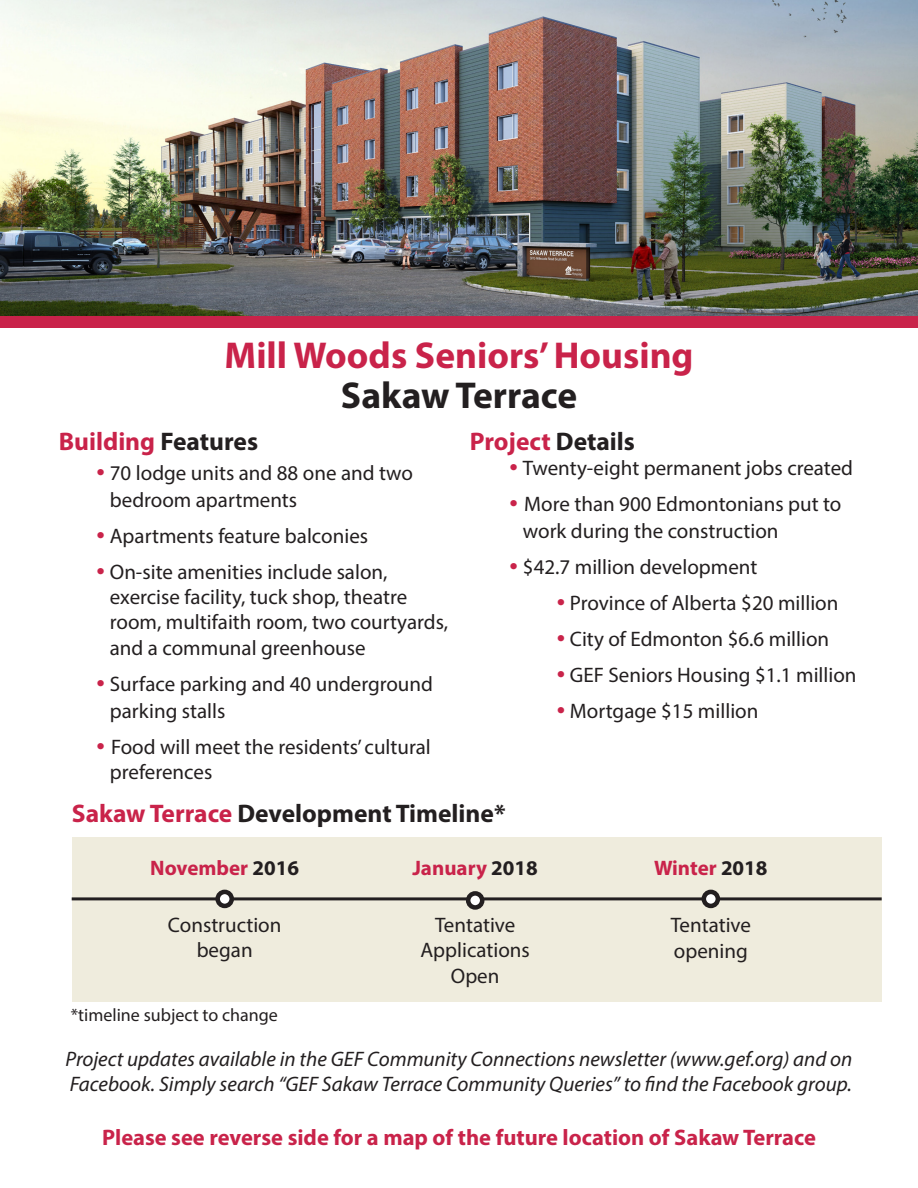
<style>
.page{position:relative;width:918px;height:1188px;background:#fff}
.page>*{position:absolute;margin:0;border:0;box-sizing:border-box;transform-origin:0 0}
.t1{font:700 37.5px "Myriad Pro";color:#c9234a}
.t2{font:700 37.5px "Myriad Pro";color:#231f20}
.t3{font:700 25.5px "Myriad Pro";color:#231f20}
.t4{font:700 25.5px "Myriad Pro";color:#c9234a}
.t5{font:700 22.5px "Myriad Pro";color:#c9234a}
.t6{font:21px/25.2px "Myriad Pro";color:#231f20}
.t7{font:italic 21px "Myriad Pro";color:#231f20}
.t8{font:700 21px "Myriad Pro";color:#c9234a}
.t9{font:18px "Myriad Pro";color:#231f20}
.s1{color:#231f20}
.s2{font-size:30px;color:#c9234a}
.s3{color:#c9234a}
</style>
<div class="page">
<img style="left:0;top:0;width:918px;height:317px">
<div style="left:0;top:317px;width:918px;height:11px;background:#c9234a"></div>
<div style="left:72px;top:837px;width:810px;height:164px;background:#efecdd"></div>
<hr style="left:72px;top:897px;width:810px;height:3px;background:#231f20">
<svg style="left:218px;top:892px;width:14px;height:14px"></svg>
<div style="left:215px;top:890px;width:19px;height:18px;border:4px solid #231f20;border-radius:50%"></div>
<svg style="left:468px;top:893px;width:14px;height:14px"></svg>
<div style="left:466px;top:891px;width:18px;height:19px;border:4px solid #231f20;border-radius:50%"></div>
<div style="left:704px;top:892px;width:14px;height:14px;background:#fff;border-radius:50%"></div>
<div style="left:702px;top:890px;width:18px;height:18px;border:4px solid #231f20;border-radius:50%"></div>
<p class="t1" style="left:224px;top:330px;width:471px">Mill Woods Seniors’ Housing</p>
<p class="t2" style="left:341px;top:371px;width:238px">Sakaw Terrace</p>
<p class="t4" style="left:59px;top:425px;width:201px">Building <span class="s1">Features</span></p>
<p class="t4" style="left:470px;top:425px;width:167px">Project <span class="s1">Details</span></p>
<p class="t6" style="left:110px;top:459px;width:305px;line-height:27px;text-indent:-14px"><span class="s2">•</span> 70 lodge units and 88 one and two bedroom apartments</p>
<p class="t6" style="left:96px;top:523px;width:273px"><span class="s2">•</span> Apartments feature balconies</p>
<p class="t6" style="left:110px;top:559px;width:340px;text-indent:-14px"><span class="s2">•</span> On-site amenities include salon, exercise facility, tuck shop, theatre room, multifaith room, two courtyards, and a communal greenhouse</p>
<p class="t6" style="left:110px;top:670px;width:325px;line-height:27px;text-indent:-14px"><span class="s2">•</span> Surface parking and 40 underground parking stalls</p>
<p class="t6" style="left:110px;top:734px;width:323px;text-indent:-14px"><span class="s2">•</span> Food will meet the residents’ cultural preferences</p>
<p class="t6" style="left:509px;top:455px;width:345px"><span class="s2">•</span> Twenty-eight permanent jobs created</p>
<p class="t6" style="left:523px;top:490px;width:320px;line-height:27px;text-indent:-14px"><span class="s2">•</span> More than 900 Edmontonians put to work during the construction</p>
<p class="t6" style="left:509px;top:554px;width:250px"><span class="s2">•</span> $42.7 million development</p>
<p class="t6" style="left:557px;top:590px;width:283px"><span class="s2">•</span> Province of Alberta $20 million</p>
<p class="t6" style="left:557px;top:626px;width:274px"><span class="s2">•</span> City of Edmonton $6.6 million</p>
<p class="t6" style="left:557px;top:662px;width:301px"><span class="s2">•</span> GEF Seniors Housing $1.1 million</p>
<p class="t6" style="left:557px;top:698px;width:203px"><span class="s2">•</span> Mortgage $15 million</p>
<p class="t3" style="left:72px;top:797px;width:435px"><span class="s3">Sakaw Terrace</span> Development Timeline*</p>
<p class="t8" style="left:150px;top:855px;width:150px">November <span class="s1">2016</span></p>
<p class="t6" style="left:168px;top:912px;width:115px">Construction</p>
<p class="t6" style="left:197px;top:937px;width:57px">began</p>
<p class="t9" style="left:71px;top:1003px;width:209px">*timeline subject to change</p>
<p class="t8" style="left:412px;top:854px;width:127px">January <span class="s1">2018</span></p>
<p class="t6" style="left:435px;top:912px;width:82px">Tentative</p>
<p class="t6" style="left:421px;top:937px;width:111px">Applications</p>
<p class="t6" style="left:451px;top:963px;width:50px">Open</p>
<p class="t8" style="left:654px;top:854px;width:115px">Winter <span class="s1">2018</span></p>
<p class="t6" style="left:671px;top:912px;width:82px">Tentative opening</p>
<p class="t7" style="left:66px;top:1046px;width:788px">Project updates available in the GEF Community Connections newsletter (www.gef.org) and on</p>
<p class="t7" style="left:70px;top:1071px;width:783px">Facebook. Simply search “GEF Sakaw Terrace Community Queries” to find the Facebook group.</p>
<p class="t5" style="left:102px;top:1123px;width:715px">Please see reverse side for a map of the future location of Sakaw Terrace</p>
</div>
